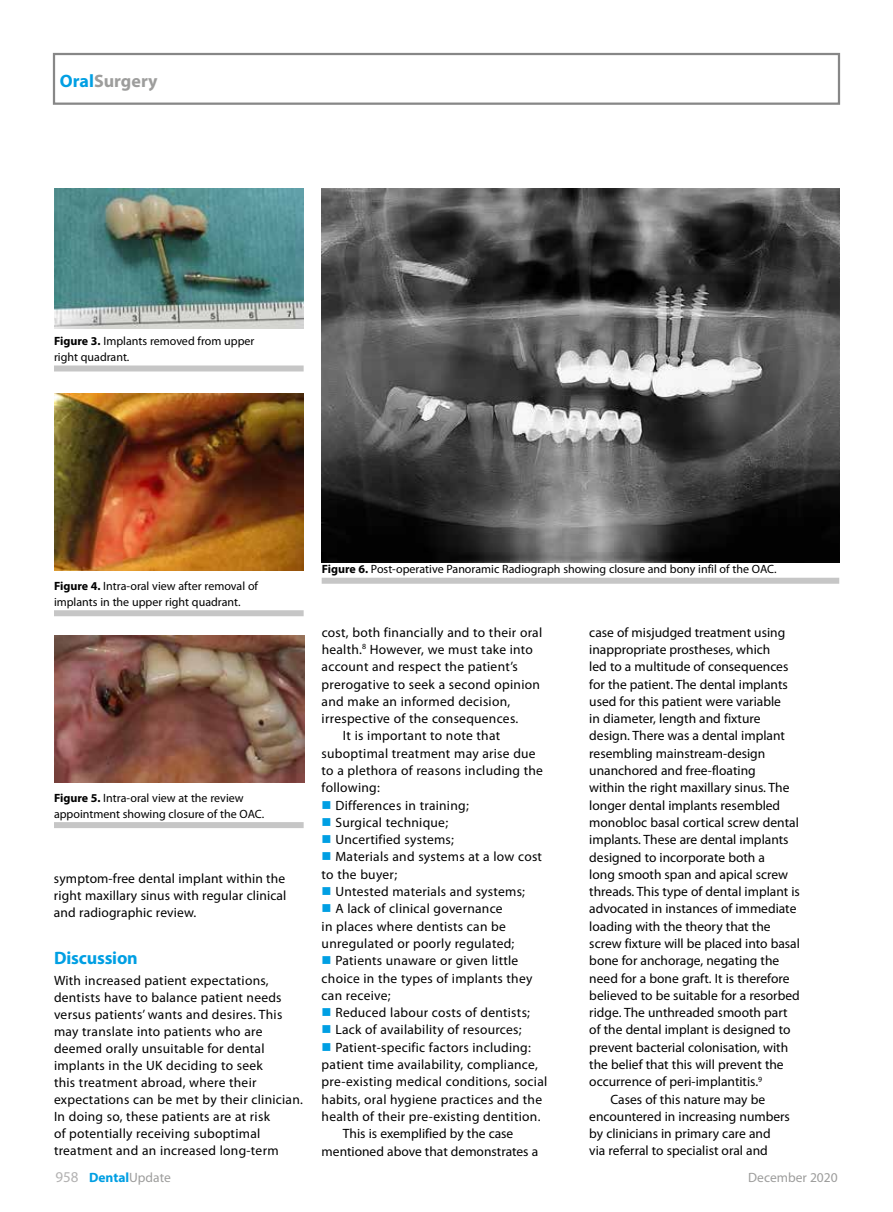
<style>
.page{position:relative;width:893px;height:1212px;background:#fff}
.page>*{position:absolute;margin:0;border:0;box-sizing:border-box;transform-origin:0 0}
.t1{font:700 18px "Myriad Pro";color:#9d9d9c}
.t2{font:700 18px "Myriad Pro";letter-spacing:-.01em;color:#009fe3}
.t3{font:13.5px/17px "Myriad Pro";letter-spacing:.015em;color:#000}
.t4{font:700 13.5px "Myriad Pro";color:#009fe3}
.t5{font:13.5px "Myriad Pro";color:#9d9d9c}
.t6{font:12px/15.8px "Myriad Pro";color:#000}
.s1{color:#009fe3}
.s2{font-weight:700}
.s3{font-weight:400;font-size:15px;color:#b3b2b2}
.s4{font-weight:400;color:#9d9d9c}
</style>
<div class="page">
<div style="left:53px;top:53px;width:787px;height:52px;border:2px solid #878787"></div>
<img style="left:54px;top:189px;width:250px;height:139px">
<div style="left:54px;top:365px;width:250px;height:6px;background:#c6c6c6"></div>
<div style="left:54px;top:610px;width:250px;height:6px;background:#c6c6c6"></div>
<div style="left:54px;top:822px;width:250px;height:6px;background:#c6c6c6"></div>
<img style="left:54px;top:393px;width:250px;height:177px">
<img style="left:54px;top:635px;width:250px;height:148px">
<img style="left:322px;top:189px;width:517px;height:373px">
<div style="left:322px;top:578px;width:517px;height:6px;background:#c6c6c6"></div>
<h1 class="t1" style="left:60px;top:69px;width:99px"><span class="s1">Oral</span>Surgery</h1>
<p class="t6" style="left:54px;top:333px;width:202px"><span class="s2">Figure 3.</span> Implants removed from upper right quadrant.</p>
<p class="t6" style="left:54px;top:578px;width:206px"><span class="s2">Figure 4.</span> Intra-oral view after removal of implants in the upper right quadrant.</p>
<p class="t6" style="left:54px;top:790px;width:212px"><span class="s2">Figure 5.</span> Intra-oral view at the review appointment showing closure of the OAC.</p>
<p class="t3" style="left:54px;top:870px;width:234px;text-align:justify">symptom-free dental implant within the right maxillary sinus with regular clinical and radiographic review.</p>
<h1 class="t2" style="left:54px;top:946px;width:85px">Discussion</h1>
<p class="t3" style="left:54px;top:972px;width:250px">With increased patient expectations, dentists have to balance patient needs versus patients’ wants and desires. This may translate into patients who are deemed orally unsuitable for dental implants in the UK deciding to seek<br>this treatment abroad, where their expectations can be met by their clinician.<br>In doing so, these patients are at risk<br>of potentially receiving suboptimal treatment and an increased long-term</p>
<p class="t6" style="left:322px;top:561px;width:456px"><span class="s2">Figure 6.</span> Post-operative Panoramic Radiograph showing closure and bony infil of the OAC.</p>
<p class="t3" style="left:322px;top:623px;width:222px">cost, both financially and to their oral</p>
<p class="t3" style="left:322px;top:641px;width:213px">health.<sup>8</sup> However, we must take into</p>
<p class="t3" style="left:322px;top:658px;width:198px">account and respect the patient’s</p>
<p class="t3" style="left:322px;top:675px;width:220px">prerogative to seek a second opinion</p>
<p class="t3" style="left:322px;top:692px;width:190px">and make an informed decision,</p>
<p class="t3" style="left:322px;top:710px;width:198px">irrespective of the consequences.</p>
<p class="t3" style="left:343px;top:727px;width:159px">It is important to note that</p>
<p class="t3" style="left:322px;top:744px;width:216px">suboptimal treatment may arise due</p>
<p class="t3" style="left:322px;top:762px;width:223px">to a plethora of reasons including the</p>
<p class="t3" style="left:322px;top:779px;width:60px">following:</p>
<p class="t3" style="left:322px;top:796px;width:149px"><span class="s1">■</span> Differences in training;</p>
<p class="t3" style="left:322px;top:814px;width:128px"><span class="s1">■</span> Surgical technique;</p>
<p class="t3" style="left:322px;top:831px;width:134px"><span class="s1">■</span> Uncertified systems;</p>
<p class="t3" style="left:322px;top:848px;width:222px"><span class="s1">■</span> Materials and systems at a low cost to the buyer;</p>
<p class="t3" style="left:322px;top:883px;width:205px"><span class="s1">■</span> Untested materials and systems;</p>
<p class="t3" style="left:322px;top:900px;width:194px"><span class="s1">■</span> A lack of clinical governance in places where dentists can be unregulated or poorly regulated;</p>
<p class="t3" style="left:322px;top:952px;width:212px"><span class="s1">■</span> Patients unaware or given little choice in the types of implants they can receive;</p>
<p class="t3" style="left:322px;top:1004px;width:210px"><span class="s1">■</span> Reduced labour costs of dentists;</p>
<p class="t3" style="left:322px;top:1021px;width:201px"><span class="s1">■</span> Lack of availability of resources;</p>
<p class="t3" style="left:322px;top:1038px;width:211px"><span class="s1">■</span> Patient-specific factors including:</p>
<p class="t3" style="left:322px;top:1056px;width:218px">patient time availability, compliance,</p>
<p class="t3" style="left:322px;top:1073px;width:227px">pre-existing medical conditions, social</p>
<p class="t3" style="left:322px;top:1090px;width:222px">habits, oral hygiene practices and the</p>
<p class="t3" style="left:322px;top:1108px;width:220px">health of their pre-existing dentition.</p>
<p class="t3" style="left:343px;top:1125px;width:172px">This is exemplified by the case</p>
<p class="t3" style="left:322px;top:1142px;width:218px">mentioned above that demonstrates a</p>
<p class="t3" style="left:589px;top:623px;width:197px">case of misjudged treatment using</p>
<p class="t3" style="left:589px;top:641px;width:183px">inappropriate prostheses, which</p>
<p class="t3" style="left:589px;top:658px;width:201px">led to a multitude of consequences</p>
<p class="t3" style="left:589px;top:675px;width:200px">for the patient. The dental implants</p>
<p class="t3" style="left:589px;top:693px;width:193px">used for this patient were variable</p>
<p class="t3" style="left:589px;top:710px;width:173px">in diameter, length and fixture</p>
<p class="t3" style="left:589px;top:727px;width:197px">design. There was a dental implant</p>
<p class="t3" style="left:589px;top:744px;width:177px">resembling mainstream-design</p>
<p class="t3" style="left:589px;top:762px;width:168px">unanchored and free-floating</p>
<p class="t3" style="left:589px;top:779px;width:202px">within the right maxillary sinus. The</p>
<p class="t3" style="left:589px;top:796px;width:192px">longer dental implants resembled</p>
<p class="t3" style="left:589px;top:814px;width:211px">monobloc basal cortical screw dental</p>
<p class="t3" style="left:589px;top:831px;width:201px">implants. These are dental implants</p>
<p class="t3" style="left:589px;top:848px;width:177px">designed to incorporate both a</p>
<p class="t3" style="left:589px;top:865px;width:200px">long smooth span and apical screw</p>
<p class="t3" style="left:589px;top:883px;width:212px">threads. This type of dental implant is</p>
<p class="t3" style="left:589px;top:900px;width:209px">advocated in instances of immediate</p>
<p class="t3" style="left:589px;top:917px;width:183px">loading with the theory that the</p>
<p class="t3" style="left:589px;top:935px;width:212px">screw fixture will be placed into basal</p>
<p class="t3" style="left:589px;top:952px;width:191px">bone for anchorage, negating the</p>
<p class="t3" style="left:589px;top:969px;width:202px">need for a bone graft. It is therefore</p>
<p class="t3" style="left:589px;top:987px;width:212px">believed to be suitable for a resorbed</p>
<p class="t3" style="left:589px;top:1004px;width:200px">ridge. The unthreaded smooth part</p>
<p class="t3" style="left:589px;top:1021px;width:203px">of the dental implant is designed to</p>
<p class="t3" style="left:589px;top:1038px;width:200px">prevent bacterial colonisation, with</p>
<p class="t3" style="left:589px;top:1056px;width:196px">the belief that this will prevent the</p>
<p class="t3" style="left:589px;top:1073px;width:174px">occurrence of peri-implantitis.<sup>9</sup></p>
<p class="t3" style="left:611px;top:1090px;width:156px">Cases of this nature may be</p>
<p class="t3" style="left:589px;top:1107px;width:202px">encountered in increasing numbers</p>
<p class="t3" style="left:589px;top:1125px;width:183px">by clinicians in primary care and</p>
<p class="t3" style="left:589px;top:1142px;width:180px">via referral to specialist oral and</p>
<p class="t4" style="left:56px;top:1168px;width:117px"><span class="s3">958</span> Dental<span class="s4">Update</span></p>
<p class="t5" style="left:748px;top:1168px;width:91px">December 2020</p>
</div>
